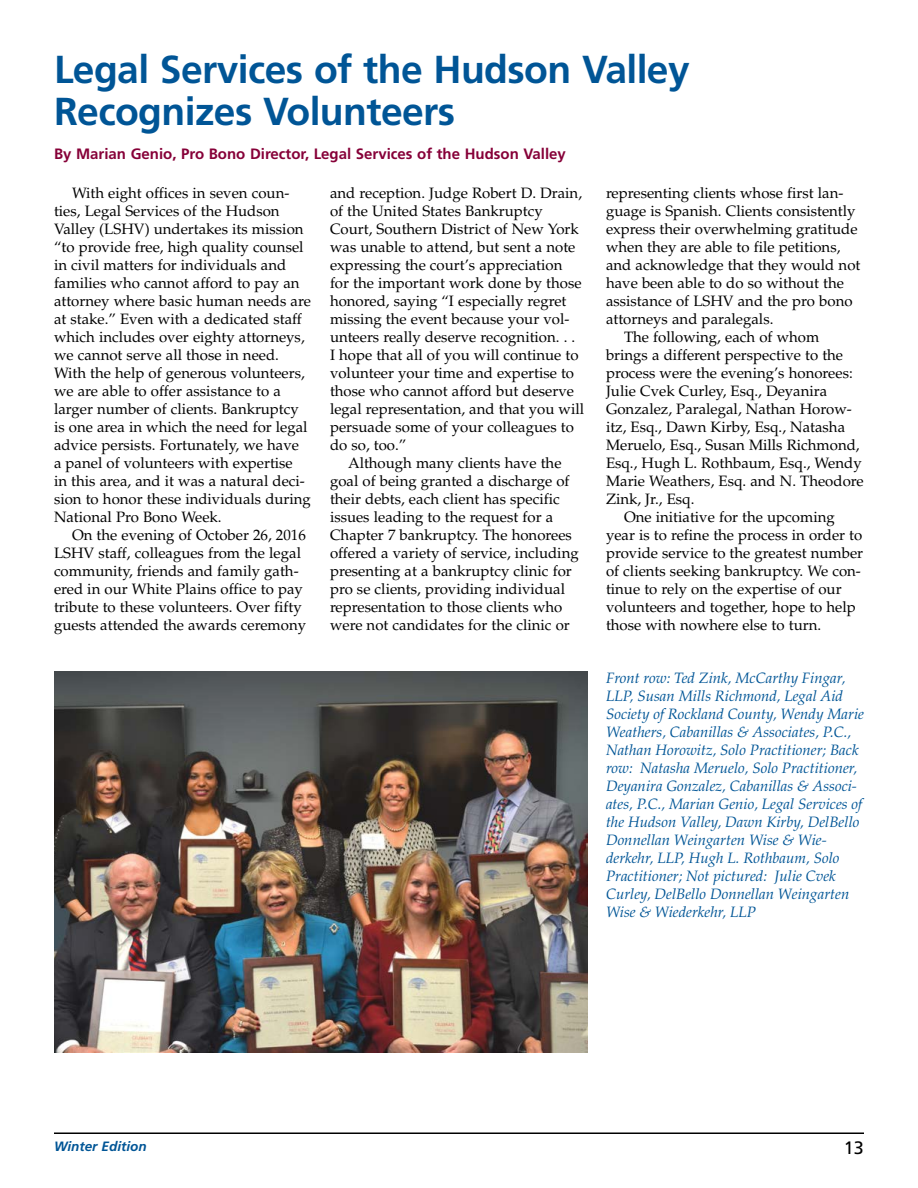
<style>
.page{position:relative;width:918px;height:1188px;background:#fff}
.page>*{position:absolute;margin:0;border:0;box-sizing:border-box;transform-origin:0 0}
.t1{font:700 39px/42px "Frutiger";letter-spacing:-.015em;color:#005596}
.t2{font:18px "Frutiger";color:#000}
.t3{font:15px/18px "Palatino";color:#000}
.t4{font:italic 15px/18px "Palatino";color:#005596}
.t5{font:700 15px "Frutiger";color:#860038}
.t6{font:italic 700 13.5px "Frutiger";color:#005596}
</style>
<div class="page">
<hr style="left:54px;top:1132px;width:810px;height:2px;background:#000">
<img style="left:54px;top:672px;width:534px;height:380px">
<h1 class="t1" style="left:54px;top:49px;width:637px">Legal Services of the Hudson Valley<br>Recognizes Volunteers</h1>
<p class="t5" style="left:54px;top:145px;width:513px">By Marian Genio, Pro Bono Director, Legal Services of the Hudson Valley</p>
<p class="t3" style="left:54px;top:184px;width:258px;text-indent:18px">With eight offices in seven coun&shy;ties, Legal Services of the Hudson Valley (LSHV) undertakes its mission “to provide free, high quality counsel in civil matters for individuals and families who cannot afford to pay an attorney where basic human needs are at stake.” Even with a dedicated staff which includes over eighty attorneys, we cannot serve all those in need.<br>With the help of generous volunteers, we are able to offer assistance to a larger number of clients. Bankruptcy is one area in which the need for legal advice persists. Fortunately, we have<br>a panel of volunteers with expertise<br>in this area, and it was a natural deci&shy;sion to honor these individuals during National Pro Bono Week.</p>
<p class="t3" style="left:54px;top:526px;width:254px;text-indent:18px">On the evening of October 26, 2016<br>LSHV staff, colleagues from the legal community, friends and family gath&shy;ered in our White Plains office to pay tribute to these volunteers. Over fifty guests attended the awards ceremony</p>
<p class="t3" style="left:606px;top:184px;width:239px">representing clients whose first lan-</p>
<p class="t3" style="left:606px;top:202px;width:251px">guage is Spanish. Clients consistently</p>
<p class="t3" style="left:606px;top:220px;width:253px">express their overwhelming gratitude</p>
<p class="t3" style="left:606px;top:238px;width:236px">when they are able to file petitions,</p>
<p class="t3" style="left:606px;top:256px;width:256px">and acknowledge that they would not</p>
<p class="t3" style="left:606px;top:274px;width:239px">have been able to do so without the</p>
<p class="t3" style="left:606px;top:292px;width:248px">assistance of LSHV and the pro bono</p>
<p class="t3" style="left:606px;top:310px;width:169px">attorneys and paralegals.</p>
<p class="t3" style="left:624px;top:328px;width:197px">The following, each of whom</p>
<p class="t3" style="left:606px;top:346px;width:239px">brings a different perspective to the</p>
<p class="t3" style="left:606px;top:364px;width:248px">process were the evening’s honorees:</p>
<p class="t3" style="left:606px;top:382px;width:223px">Julie Cvek Curley, Esq., Deyanira</p>
<p class="t3" style="left:606px;top:400px;width:247px">Gonzalez, Paralegal, Nathan Horow-</p>
<p class="t3" style="left:606px;top:418px;width:241px">itz, Esq., Dawn Kirby, Esq., Natasha</p>
<p class="t3" style="left:606px;top:436px;width:255px">Meruelo, Esq., Susan Mills Richmond,</p>
<p class="t3" style="left:606px;top:454px;width:257px">Esq., Hugh L. Rothbaum, Esq., Wendy</p>
<p class="t3" style="left:606px;top:472px;width:259px">Marie Weathers, Esq. and N. Theodore</p>
<p class="t3" style="left:606px;top:490px;width:90px">Zink, Jr., Esq.</p>
<p class="t3" style="left:624px;top:508px;width:212px">One initiative for the upcoming</p>
<p class="t3" style="left:606px;top:526px;width:258px">year is to refine the process in order to</p>
<p class="t3" style="left:606px;top:544px;width:259px">provide service to the greatest number</p>
<p class="t3" style="left:606px;top:562px;width:256px">of clients seeking bankruptcy. We con-</p>
<p class="t3" style="left:606px;top:580px;width:237px">tinue to rely on the expertise of our</p>
<p class="t3" style="left:606px;top:598px;width:251px">volunteers and together, hope to help</p>
<p class="t3" style="left:606px;top:616px;width:217px">those with nowhere else to turn.</p>
<p class="t3" style="left:330px;top:184px;width:254px">and reception. Judge Robert D. Drain,</p>
<p class="t3" style="left:330px;top:202px;width:214px">of the United States Bankruptcy</p>
<p class="t3" style="left:330px;top:220px;width:250px">Court, Southern District of New York</p>
<p class="t3" style="left:330px;top:238px;width:247px">was unable to attend, but sent a note</p>
<p class="t3" style="left:330px;top:256px;width:234px">expressing the court’s appreciation</p>
<p class="t3" style="left:330px;top:274px;width:253px">for the important work done by those</p>
<p class="t3" style="left:330px;top:292px;width:238px">honored, saying “I especially regret</p>
<p class="t3" style="left:330px;top:310px;width:241px">missing the event because your vol-</p>
<p class="t3" style="left:330px;top:328px;width:247px">unteers really deserve recognition. . .</p>
<p class="t3" style="left:330px;top:346px;width:250px">I hope that all of you will continue to</p>
<p class="t3" style="left:330px;top:364px;width:246px">volunteer your time and expertise to</p>
<p class="t3" style="left:330px;top:382px;width:246px">those who cannot afford but deserve</p>
<p class="t3" style="left:330px;top:400px;width:256px">legal representation, and that you will</p>
<p class="t3" style="left:330px;top:418px;width:245px">persuade some of your colleagues to</p>
<p class="t3" style="left:330px;top:436px;width:78px">do so, too.”</p>
<p class="t3" style="left:348px;top:454px;width:215px">Although many clients have the</p>
<p class="t3" style="left:330px;top:472px;width:241px">goal of being granted a discharge of</p>
<p class="t3" style="left:330px;top:490px;width:231px">their debts, each client has specific</p>
<p class="t3" style="left:330px;top:508px;width:225px">issues leading to the request for a</p>
<p class="t3" style="left:330px;top:526px;width:243px">Chapter 7 bankruptcy. The honorees</p>
<p class="t3" style="left:330px;top:544px;width:250px">offered a variety of service, including</p>
<p class="t3" style="left:330px;top:562px;width:243px">presenting at a bankruptcy clinic for</p>
<p class="t3" style="left:330px;top:580px;width:237px">pro se clients, providing individual</p>
<p class="t3" style="left:330px;top:598px;width:234px">representation to those clients who</p>
<p class="t3" style="left:330px;top:616px;width:241px">were not candidates for the clinic or</p>
<p class="t4" style="left:606px;top:669px;width:260px">Front row: Ted Zink, McCarthy Fingar, LLP, Susan Mills Richmond, Legal Aid Society of Rockland County, Wendy Marie Weathers, Cabanillas &amp; Associates, P.C., Nathan Horowitz, Solo Practitioner; Back row: Natasha Meruelo, Solo Practitioner, Deyanira Gonzalez, Cabanillas &amp; Associ&shy;ates, P.C., Marian Genio, Legal Services of the Hudson Valley, Dawn Kirby, DelBello Donnellan Weingarten Wise &amp; Wie&shy;derkehr, LLP, Hugh L. Rothbaum, Solo Practitioner; Not pictured: Julie Cvek Curley, DelBello Donnellan Weingarten Wise &amp; Wiederkehr, LLP</p>
<p class="t6" style="left:54px;top:1139px;width:94px">Winter Edition</p>
<p class="t2" style="left:844px;top:1137px;width:22px">13</p>
</div>
